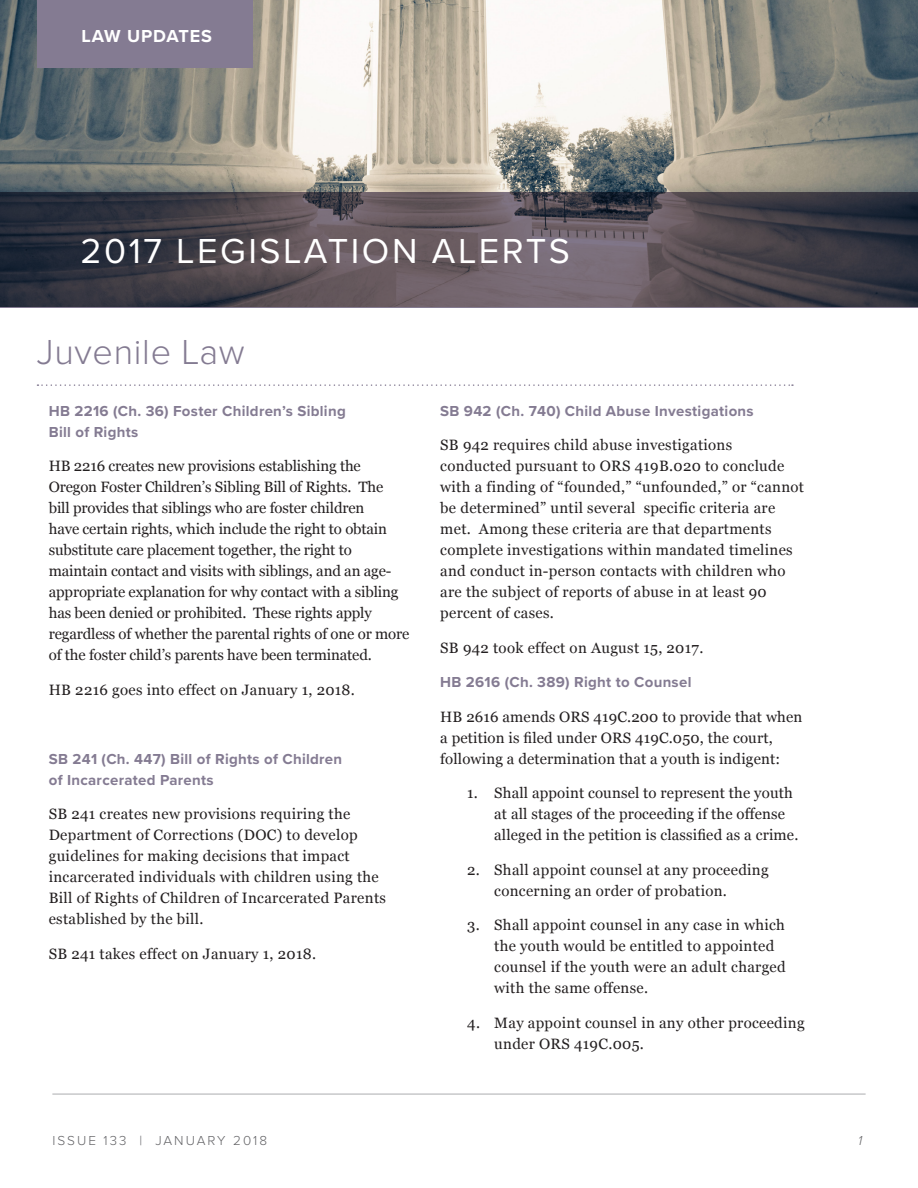
<style>
.page{position:relative;width:918px;height:1188px;background:#fff}
.page>*{position:absolute;margin:0;border:0;box-sizing:border-box;transform-origin:0 0}
.Section_Head_-_No_Un{font:36px "Proxima Nova";letter-spacing:.07em;color:#fff}
.Section_Head{font:300 36px "Proxima Nova";letter-spacing:.02em;color:#847b92}
.body{font:700 18px "Proxima Nova";letter-spacing:.05em;color:#fff}
.body-2{font:15px/21px "Georgia";letter-spacing:.02em;color:#231f20}
.body-3{font:15px/21px "Georgia";letter-spacing:-.01em;color:#231f20}
.body-4{font:700 15px/21px "Proxima Nova";letter-spacing:.02em;color:#847b92}
.t1{font:300 13.5px "Proxima Nova";letter-spacing:.15em;color:#636366}
.t2{font:italic 300 13.5px "Proxima Nova";color:#636366}
</style>
<div class="page">
<hr style="left:52px;top:1093px;width:814px;height:2px;background:#c7c8ca">
<img style="left:0;top:0;width:918px;height:192px">
<div style="left:37px;top:0;width:215px;height:67px;background:#847b92"></div>
<svg style="left:0;top:192px;width:918px;height:116px;background:#4e4951"></svg>
<svg style="left:37px;top:384px;width:756px;height:2px"></svg>
<p class="body" style="left:81px;top:23px;width:132px">LAW UPDATES</p>
<p class="Section_Head_-_No_Un" style="left:80px;top:224px;width:491px">2017 LEGISLATION ALERTS</p>
<p class="Section_Head" style="left:37px;top:336px;width:210px">Juvenile Law</p>
<p class="body-4" style="left:49px;top:400px;width:299px">HB 2216 (Ch. 36) Foster Children’s Sibling<br>Bill of Rights</p>
<p class="body-3" style="left:49px;top:455px;width:362px">HB 2216 creates new provisions establishing the Oregon Foster Children’s Sibling Bill of Rights. The<br>bill provides that siblings who are foster children<br>have certain rights, which include the right to obtain substitute care placement together, the right to maintain contact and visits with siblings, and an age&shy;appropriate explanation for why contact with a sibling has been denied or prohibited. These rights apply regardless of whether the parental rights of one or more of the foster child’s parents have been terminated.</p>
<p class="body-2" style="left:49px;top:678px;width:308px">HB 2216 goes into effect on January 1, 2018.</p>
<p class="body-4" style="left:49px;top:748px;width:295px">SB 241 (Ch. 447) Bill of Rights of Children of Incarcerated Parents</p>
<p class="body-2" style="left:49px;top:803px;width:339px">SB 241 creates new provisions requiring the Department of Corrections (DOC) to develop guidelines for making decisions that impact incarcerated individuals with children using the Bill of Rights of Children of Incarcerated Parents established by the bill.</p>
<p class="body-2" style="left:49px;top:942px;width:269px">SB 241 takes effect on January 1, 2018.</p>
<p class="body-4" style="left:440px;top:400px;width:315px">SB 942 (Ch. 740) Child Abuse Investigations</p>
<p class="body-2" style="left:440px;top:434px;width:365px">SB 942 requires child abuse investigations conducted pursuant to ORS 419B.020 to conclude with a finding of “founded,” “unfounded,” or “cannot be determined” until several specific criteria are met. Among these criteria are that departments complete investigations within mandated timelines and conduct in-person contacts with children who are the subject of reports of abuse in at least 90 percent of cases.</p>
<p class="body-2" style="left:440px;top:636px;width:265px">SB 942 took effect on August 15, 2017.</p>
<p class="body-4" style="left:440px;top:671px;width:253px">HB 2616 (Ch. 389) Right to Counsel</p>
<p class="body-2" style="left:440px;top:705px;width:364px">HB 2616 amends ORS 419C.200 to provide that when a petition is filed under ORS 419C.050, the court, following a determination that a youth is indigent:</p>
<p class="body-2" style="left:494px;top:782px;width:306px;text-indent:-27px">1. Shall appoint counsel to represent the youth at all stages of the proceeding if the offense alleged in the petition is classified as a crime.</p>
<p class="body-2" style="left:494px;top:858px;width:276px;text-indent:-27px">2. Shall appoint counsel at any proceeding concerning an order of probation.</p>
<p class="body-2" style="left:494px;top:914px;width:293px;text-indent:-27px">3. Shall appoint counsel in any case in which the youth would be entitled to appointed counsel if the youth were an adult charged with the same offense.</p>
<p class="body-2" style="left:494px;top:1011px;width:312px;text-indent:-27px">4. May appoint counsel in any other proceeding under ORS 419C.005.</p>
<p class="t1" style="left:52px;top:1135px;width:216px">ISSUE 133 | JANUARY 2018</p>
<p class="t2" style="left:858px;top:1134px;width:6px">1</p>
</div>
